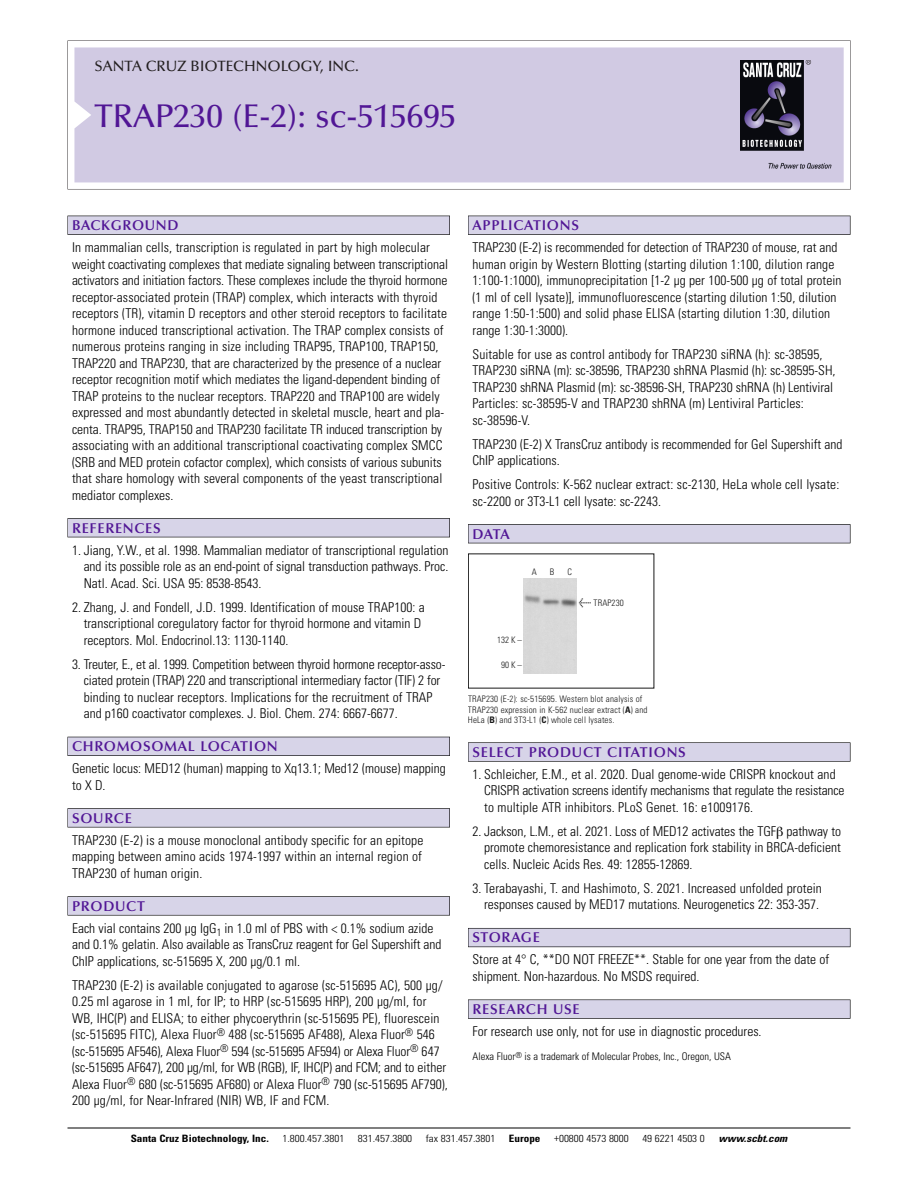
<style>
.page{position:relative;width:918px;height:1188px;background:#fff}
.page>*{position:absolute;margin:0;border:0;box-sizing:border-box;transform-origin:0 0}
.t1{font:500 33px "Optima";color:#511695}
.t2{font:500 15px "Optima";color:#231f20}
.t3{font:600 14.25px "Optima";letter-spacing:.05em;color:#511695}
.t4{font:300 condensed 13.5px/16.5px "Univers";color:#000}
.t5{font:300 condensed 10.5px "Univers";color:#000}
.t6{font:300 condensed 10.2px "Univers";color:#000;scale:1.1 1}
.t7{font:700 condensed 10.2px "Univers";color:#000;scale:1.1 1}
.t8{font:italic 700 condensed 10.2px "Univers";color:#000;scale:1.1 1}
.t9{font:300 condensed 9px/10.5px "Univers";letter-spacing:.015em;color:#191919}
.s1{font-family:"Meta Plus";font-weight:400;font-stretch:normal;font-size:10.5px}
.s2{font-weight:700}
</style>
<div class="page">
<svg style="left:68px;top:40px;width:783px;height:149px"></svg>
<div style="left:74px;top:47px;width:770px;height:135px;background:#d1cae3"></div>
<img style="left:741px;top:60px;width:90px;height:108px">
<div style="left:68px;top:216px;width:382px;height:19px;background:#535256"></div>
<div style="left:68px;top:216px;width:381px;height:18px;background:#d7d4e8"></div>
<div style="left:68px;top:518px;width:382px;height:19px;background:#515155"></div>
<div style="left:68px;top:519px;width:381px;height:18px;background:#d7d4e8"></div>
<div style="left:68px;top:737px;width:382px;height:19px;background:#515057"></div>
<div style="left:68px;top:737px;width:381px;height:18px;background:#d7d4e8"></div>
<div style="left:68px;top:808px;width:382px;height:19px;background:#575659"></div>
<div style="left:68px;top:809px;width:381px;height:18px;background:#d7d4e8"></div>
<svg style="left:68px;top:896px;width:382px;height:20px"></svg>
<div style="left:68px;top:897px;width:381px;height:18px;background:#d7d4e8"></div>
<div style="left:468px;top:216px;width:382px;height:19px;background:#535256"></div>
<div style="left:468px;top:216px;width:382px;height:18px;background:#d7d4e8"></div>
<div style="left:468px;top:524px;width:382px;height:19px;background:#515155"></div>
<div style="left:468px;top:525px;width:382px;height:18px;background:#d7d4e8"></div>
<div style="left:468px;top:742px;width:382px;height:20px;background:#666"></div>
<div style="left:468px;top:743px;width:382px;height:18px;background:#d7d4e8"></div>
<div style="left:468px;top:928px;width:382px;height:19px;background:#5e5d65"></div>
<div style="left:468px;top:929px;width:382px;height:18px;background:#d7d4e8"></div>
<div style="left:468px;top:1000px;width:382px;height:19px;background:#58575a"></div>
<div style="left:468px;top:1000px;width:382px;height:18px;background:#d7d4e8"></div>
<hr style="left:68px;top:1128px;width:782px;height:1px;background:#000">
<img style="left:523px;top:579px;width:54px;height:95px">
<p class="t2" style="left:94px;top:60px;width:266px">SANTA CRUZ BIOTECHNOLOGY, INC.</p>
<p class="t1" style="left:94px;top:102px;width:363px">TRAP230 (E-2): sc-515695</p>
<p class="t3" style="left:72px;top:219px;width:108px">BACKGROUND</p>
<p class="t4" style="left:72px;top:240px;width:378px">In mammalian cells, transcription is regulated in part by high molecular weight coactivating complexes that mediate signaling between transcriptional activators and initiation factors. These complexes include the thyroid hormone receptor-associated protein (TRAP) complex, which interacts with thyroid receptors (TR), vitamin D receptors and other steroid receptors to facilitate hormone induced transcriptional activation. The TRAP complex consists of numerous proteins ranging in size including TRAP95, TRAP100, TRAP150, TRAP220 and TRAP230, that are characterized by the presence of a nuclear receptor recognition motif which mediates the ligand-dependent binding of TRAP proteins to the nuclear receptors. TRAP220 and TRAP100 are widely expressed and most abundantly detected in skeletal muscle, heart and pla&shy;centa. TRAP95, TRAP150 and TRAP230 facilitate TR induced transcription by associating with an additional transcriptional coactivating complex SMCC (SRB and MED protein cofactor complex), which consists of various subunits that share homology with several components of the yeast transcriptional mediator complexes.</p>
<p class="t3" style="left:72px;top:522px;width:90px">REFERENCES</p>
<p class="t4" style="left:84px;top:543px;width:366px;text-align:justify;text-indent:-12px">1. Jiang, Y.W., et al. 1998. Mammalian mediator of transcriptional regulation and its possible role as an end-point of signal transduction pathways. Proc.<br>Natl. Acad. Sci. USA 95: 8538-8543.</p>
<p class="t4" style="left:84px;top:600px;width:343px;text-indent:-12px">2. Zhang, J. and Fondell, J.D. 1999. Identification of mouse TRAP100: a transcriptional coregulatory factor for thyroid hormone and vitamin D receptors. Mol. Endocrinol.13: 1130-1140.</p>
<p class="t4" style="left:84px;top:657px;width:363px;text-indent:-12px">3. Treuter, E., et al. 1999. Competition between thyroid hormone receptor-asso&shy;ciated protein (TRAP) 220 and transcriptional intermediary factor (TIF) 2 for binding to nuclear receptors. Implications for the recruitment of TRAP and p160 coactivator complexes. J. Biol. Chem. 274: 6667-6677.</p>
<p class="t3" style="left:72px;top:740px;width:207px">CHROMOSOMAL LOCATION</p>
<p class="t4" style="left:72px;top:762px;width:375px">Genetic locus: MED12 (human) mapping to Xq13.1; Med12 (mouse) mapping to X D.</p>
<p class="t3" style="left:72px;top:812px;width:61px">SOURCE</p>
<p class="t4" style="left:72px;top:833px;width:353px;text-align:justify">TRAP230 (E-2) is a mouse monoclonal antibody specific for an epitope mapping between amino acids 1974-1997 within an internal region of TRAP230 of human origin.</p>
<p class="t3" style="left:72px;top:900px;width:74px">PRODUCT</p>
<p class="t4" style="left:72px;top:921px;width:371px">Each vial contains 200 µg IgG<sub>1</sub> in 1.0 ml of PBS with &lt; 0.1% sodium azide and 0.1% gelatin. Also available as TransCruz reagent for Gel Supershift and<br>ChIP applications, sc-515695 X, 200 µg/0.1 ml.</p>
<p class="t4" style="left:72px;top:978px;width:377px">TRAP230 (E-2) is available conjugated to agarose (sc-515695 AC), 500 µg/ 0.25 ml agarose in 1 ml, for IP; to HRP (sc-515695 HRP), 200 µg/ml, for WB, IHC(P) and ELISA; to either phycoerythrin (sc-515695 PE), fluorescein (sc-515695 FITC), Alexa Fluor<sup>®</sup> 488 (sc-515695 AF488), Alexa Fluor<sup>®</sup> 546 (sc-515695 AF546), Alexa Fluor<sup>®</sup> 594 (sc-515695 AF594) or Alexa Fluor<sup>®</sup> 647 (sc-515695 AF647), 200 µg/ml, for WB (RGB), IF, IHC(P) and FCM; and to either Alexa Fluor<sup>®</sup> 680 (sc-515695 AF680) or Alexa Fluor<sup>®</sup> 790 (sc-515695 AF790), 200 µg/ml, for Near-Infrared (NIR) WB, IF and FCM.</p>
<p class="t3" style="left:473px;top:219px;width:108px">APPLICATIONS</p>
<p class="t4" style="left:473px;top:240px;width:371px">TRAP230 (E-2) is recommended for detection of TRAP230 of mouse, rat and human origin by Western Blotting (starting dilution 1:100, dilution range 1:100-1:1000), immunoprecipitation [1-2 µg per 100-500 µg of total protein (1 ml of cell lysate)], immunofluorescence (starting dilution 1:50, dilution range 1:50-1:500) and solid phase ELISA (starting dilution 1:30, dilution range 1:30-1:3000).</p>
<p class="t4" style="left:473px;top:347px;width:364px">Suitable for use as control antibody for TRAP230 siRNA (h): sc-38595, TRAP230 siRNA (m): sc-38596, TRAP230 shRNA Plasmid (h): sc-38595-SH, TRAP230 shRNA Plasmid (m): sc-38596-SH, TRAP230 shRNA (h) Lentiviral Particles: sc-38595-V and TRAP230 shRNA (m) Lentiviral Particles: sc-38596-V.</p>
<p class="t4" style="left:473px;top:437px;width:372px">TRAP230 (E-2) X TransCruz antibody is recommended for Gel Supershift and<br>ChIP applications.</p>
<p class="t4" style="left:473px;top:477px;width:368px">Positive Controls: K-562 nuclear extract: sc-2130, HeLa whole cell lysate: sc-2200 or 3T3-L1 cell lysate: sc-2243.</p>
<p class="t3" style="left:473px;top:528px;width:39px">DATA</p>
<p class="t9" style="left:532px;top:568px;width:7px">A</p>
<p class="t9" style="left:550px;top:568px;width:6px">B</p>
<p class="t9" style="left:568px;top:568px;width:6px">C</p>
<p class="t9" style="left:497px;top:635px;width:26px">132 K –</p>
<p class="t9" style="left:501px;top:661px;width:22px">90K–</p>
<p class="t9" style="left:579px;top:599px;width:46px"><span class="s1">&lt;</span> TRAP230</p>
<p class="t9" style="left:468px;top:695px;width:181px">TRAP230 (E-2): sc-515695. Western blot analysis of<br>TRAP230 expression in K-562 nuclear extract (<span class="s2">A</span>) and<br>HeLa (<span class="s2">B</span>) and 3T3-L1 (<span class="s2">C</span>) whole cell lysates.</p>
<p class="t3" style="left:473px;top:746px;width:215px">SELECT PRODUCT CITATIONS</p>
<p class="t4" style="left:484px;top:767px;width:362px;text-indent:-12px">1. Schleicher, E.M., et al. 2020. Dual genome-wide CRISPR knockout and<br>CRISPR activation screens identify mechanisms that regulate the resistance to multiple ATR inhibitors. PLoS Genet. 16: e1009176.</p>
<p class="t4" style="left:484px;top:824px;width:358px;text-align:justify;text-indent:-12px">2. Jackson, L.M., et al. 2021. Loss of MED12 activates the TGF pathway to promote chemoresistance and replication fork stability in BRCA-deficient cells. Nucleic Acids Res. 49: 12855-12869.</p>
<p class="t4" style="left:473px;top:881px;width:351px;text-align:right">3. Terabayashi, T. and Hashimoto, S. 2021. Increased unfolded protein responses caused by MED17 mutations. Neurogenetics 22: 353-357.</p>
<p class="t3" style="left:473px;top:932px;width:69px">STORAGE</p>
<p class="t4" style="left:473px;top:953px;width:358px">Store at 4° C, **DO NOT FREEZE**. Stable for one year from the date of shipment. Non-hazardous. No MSDS required.</p>
<p class="t3" style="left:473px;top:1003px;width:109px">RESEARCH USE</p>
<p class="t4" style="left:473px;top:1024px;width:291px">For research use only, not for use in diagnostic procedures.</p>
<p class="t5" style="left:473px;top:1052px;width:260px">Alexa Fluor<sup>®</sup> is a trademark of Molecular Probes, Inc., Oregon, USA</p>
<p class="t7" style="left:131px;top:1135px;width:127px">Santa Cruz Biotechnology, Inc.</p>
<p class="t6" style="left:282px;top:1135px;width:58px">1.800.457.3801</p>
<p class="t6" style="left:358px;top:1135px;width:51px">831.457.3800</p>
<p class="t6" style="left:426px;top:1135px;width:65px">fax 831.457.3801</p>
<p class="t7" style="left:509px;top:1135px;width:30px">Europe</p>
<p class="t6" style="left:554px;top:1135px;width:69px">+00800 4573 8000</p>
<p class="t6" style="left:642px;top:1135px;width:58px">49 6221 4503 0</p>
<p class="t8" style="left:719px;top:1135px;width:66px">www.scbt.com</p>
</div>
